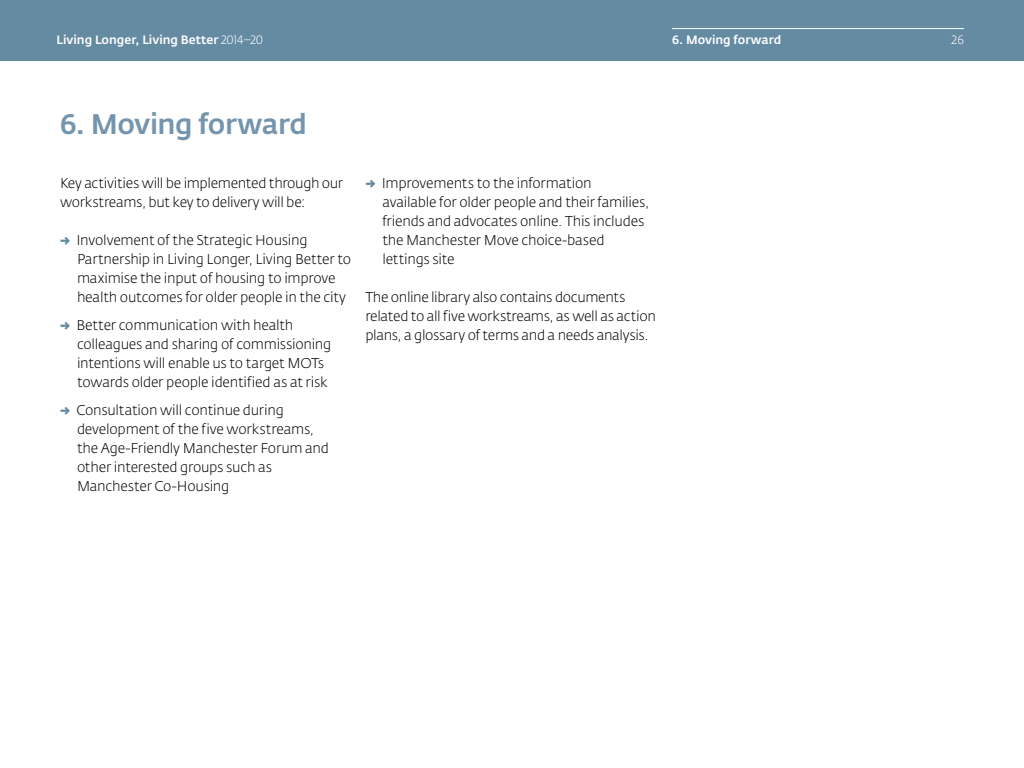
<style>
.page{position:relative;width:1024px;height:768px;background:#fff}
.page>*{position:absolute;margin:0;border:0;box-sizing:border-box;transform-origin:0 0}
.t1{font:500 28px "Manchester CC";letter-spacing:-.02em;color:#7495ad}
.t2{font:300 14px/19px "Manchester CC";letter-spacing:-.015em;color:#000}
.t3{font:500 12px "Manchester CC";color:#fff}
.t4{font:300 12px "Manchester CC";color:#fff}
.s1{font-weight:300}
.s2{font-weight:700;color:#658ba3}
</style>
<div class="page">
<div style="left:0;top:0;width:1024px;height:60px;background:#658ba3"></div>
<hr style="left:672px;top:28px;width:292px;height:1px;background:#fff">
<p class="t3" style="left:57px;top:33px;width:208px">Living Longer, Living Better <span class="s1">2014–20</span></p>
<p class="t3" style="left:672px;top:33px;width:111px">6. Moving forward</p>
<p class="t4" style="left:951px;top:33px;width:14px">26</p>
<h1 class="t1" style="left:60px;top:106px;width:248px">6. Moving forward</h1>
<p class="t2" style="left:60px;top:174px;width:285px">Key activities will be implemented through our workstreams, but key to delivery will be:</p>
<p class="t2" style="left:77px;top:231px;width:276px;text-indent:-17px"><span class="s2">→</span> Involvement of the Strategic Housing Partnership in Living Longer, Living Better to maximise the input of housing to improve health outcomes for older people in the city</p>
<p class="t2" style="left:77px;top:316px;width:256px;text-indent:-17px"><span class="s2">→</span> Better communication with health colleagues and sharing of commissioning intentions will enable us to target MOTs towards older people identified as at risk</p>
<p class="t2" style="left:77px;top:401px;width:254px;text-indent:-17px"><span class="s2">→</span> Consultation will continue during development of the five workstreams, the Age-Friendly Manchester Forum and other interested groups such as Manchester Co-Housing</p>
<p class="t2" style="left:382px;top:174px;width:269px;text-indent:-17px"><span class="s2">→</span> Improvements to the information available for older people and their families, friends and advocates online. This includes the Manchester Move choice-based lettings site</p>
<p class="t2" style="left:365px;top:288px;width:292px">The online library also contains documents related to all five workstreams, as well as action plans, a glossary of terms and a needs analysis.</p>
</div>
